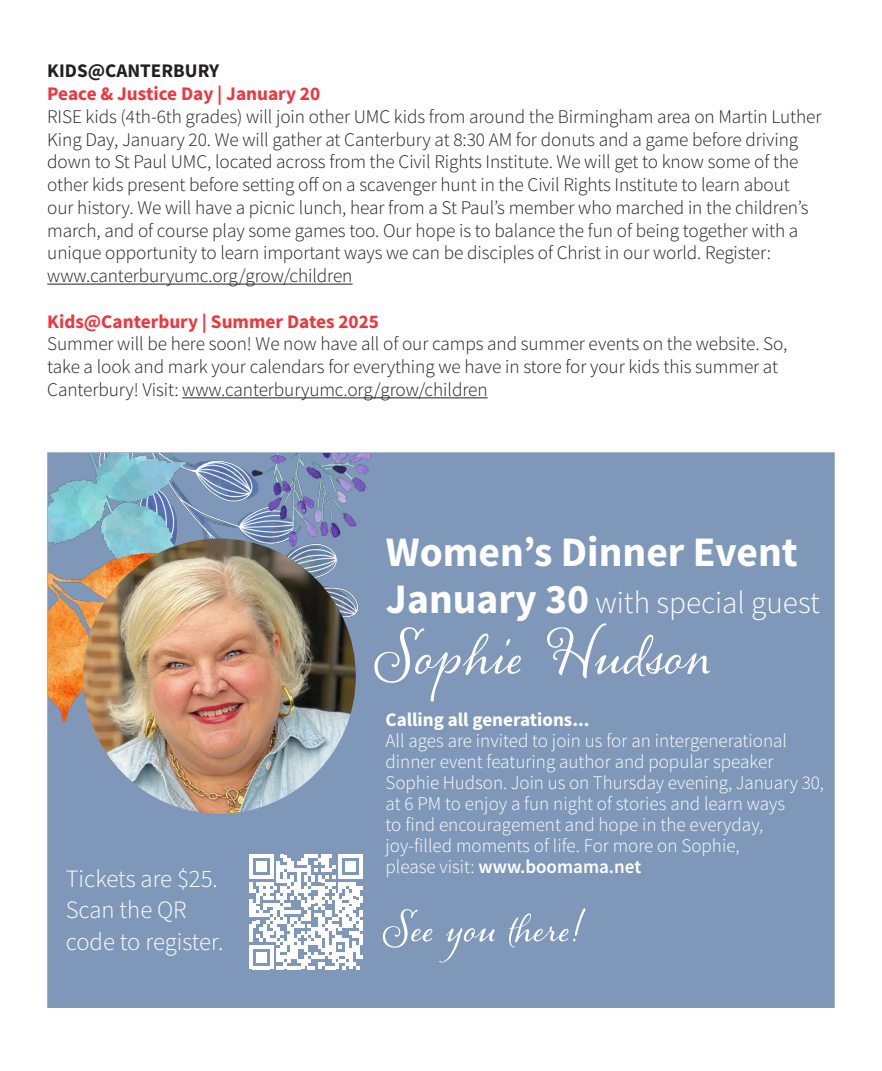
<style>
.page{position:relative;width:882px;height:1071px;background:#fff}
.page>*{position:absolute;margin:0;border:0;box-sizing:border-box;transform-origin:0 0}
.t1{font:84px "Alana Smooth";color:#fff}
.t2{font:58.27px "Alana Smooth";letter-spacing:.005em;color:#fff}
.t3{font:700 42px "Source Sans Pro";color:#fff}
.t4{font:300 31.5px "Source Sans Pro";color:#fff}
.t5{font:300 24.85px "Source Sans Pro";color:#fff}
.t6{font:300 19.25px/22.8px "Source Sans Pro";letter-spacing:-.005em;color:#231f20}
.t7{font:300 19.25px/21px "Source Sans Pro";color:#fff}
.t8{font:700 19.25px "Source Sans Pro";color:#ee363e}
.t9{font:600 19.25px "Source Sans Pro";color:#fff}
.t10{font:700 19.25px "Source Sans Pro";color:#231f20}
.s1{font-weight:700;font-size:42px}
.s2{font-weight:700}
.s3{font-weight:300}
</style>
<div class="page">
<hr style="left:47px;top:284px;width:306px;height:1px;background:#231f20">
<hr style="left:182px;top:397px;width:306px;height:1px;background:#231f20">
<div style="left:47px;top:452px;width:788px;height:556px;background:#7f98b9;border:2px solid #7f98b9"></div>
<svg style="left:249px;top:855px;width:114px;height:114px"></svg>
<img style="left:49px;top:454px;width:322px;height:268px">
<img style="left:83px;top:539px;width:273px;height:275px">
<p class="t10" style="left:47px;top:58px;width:174px">KIDS@CANTERBURY</p>
<p class="t8" style="left:47px;top:81px;width:275px">Peace &amp; Justice Day | January 20</p>
<p class="t6" style="left:47px;top:105px;width:776px">RISE kids (4th-6th grades) will join other UMC kids from around the Birmingham area on Martin Luther King Day, January 20. We will gather at Canterbury at 8:30 AM for donuts and a game before driving down to St Paul UMC, located across from the Civil Rights Institute. We will get to know some of the other kids present before setting off on a scavenger hunt in the Civil Rights Institute to learn about<br>our history. We will have a picnic lunch, hear from a St Paul’s member who marched in the children’s march, and of course play some games too. Our hope is to balance the fun of being together with a unique opportunity to learn important ways we can be disciples of Christ in our world. Register:</p>
<p class="t6" style="left:47px;top:264px;width:307px">www.canterburyumc.org/grow/children</p>
<p class="t8" style="left:47px;top:308px;width:333px">Kids@Canterbury | Summer Dates 2025</p>
<p class="t6" style="left:47px;top:333px;width:742px">Summer will be here soon! We now have all of our camps and summer events on the website. So, take a look and mark your calendars for everything we have in store for your kids this summer at<br>Canterbury! Visit: www.canterburyumc.org/grow/children</p>
<p class="t5" style="left:66px;top:863px;width:154px">Tickets are $25.</p>
<p class="t5" style="left:66px;top:895px;width:122px">Scan the QR</p>
<p class="t5" style="left:66px;top:927px;width:159px">code to register.</p>
<p class="t3" style="left:386px;top:523px;width:413px">Women’s Dinner Event</p>
<p class="t4" style="left:386px;top:583px;width:435px"><span class="s1">January 30</span> with special guest</p>
<p class="t1" style="left:371px;top:595px;width:344px">Sophie Hudson</p>
<p class="t7" style="left:386px;top:709px;width:403px"><span class="s2">Calling all generations...<br></span>All ages are invited to join us for an intergenerational</p>
<p class="t7" style="left:386px;top:751px;width:389px">dinner event featuring author and popular speaker</p>
<p class="t7" style="left:386px;top:772px;width:440px">Sophie Hudson. Join us on Thursday evening, January 30,</p>
<p class="t7" style="left:386px;top:793px;width:401px">at 6 PM to enjoy a fun night of stories and learn ways</p>
<p class="t7" style="left:386px;top:814px;width:379px">to find encouragement and hope in the everyday,</p>
<p class="t7" style="left:386px;top:835px;width:356px">joy-filled moments of life. For more on Sophie,</p>
<p class="t9" style="left:386px;top:854px;width:257px"><span class="s3">please visit:</span> www.boomama.net</p>
<p class="t2" style="left:381px;top:887px;width:202px">See you there!</p>
</div>
